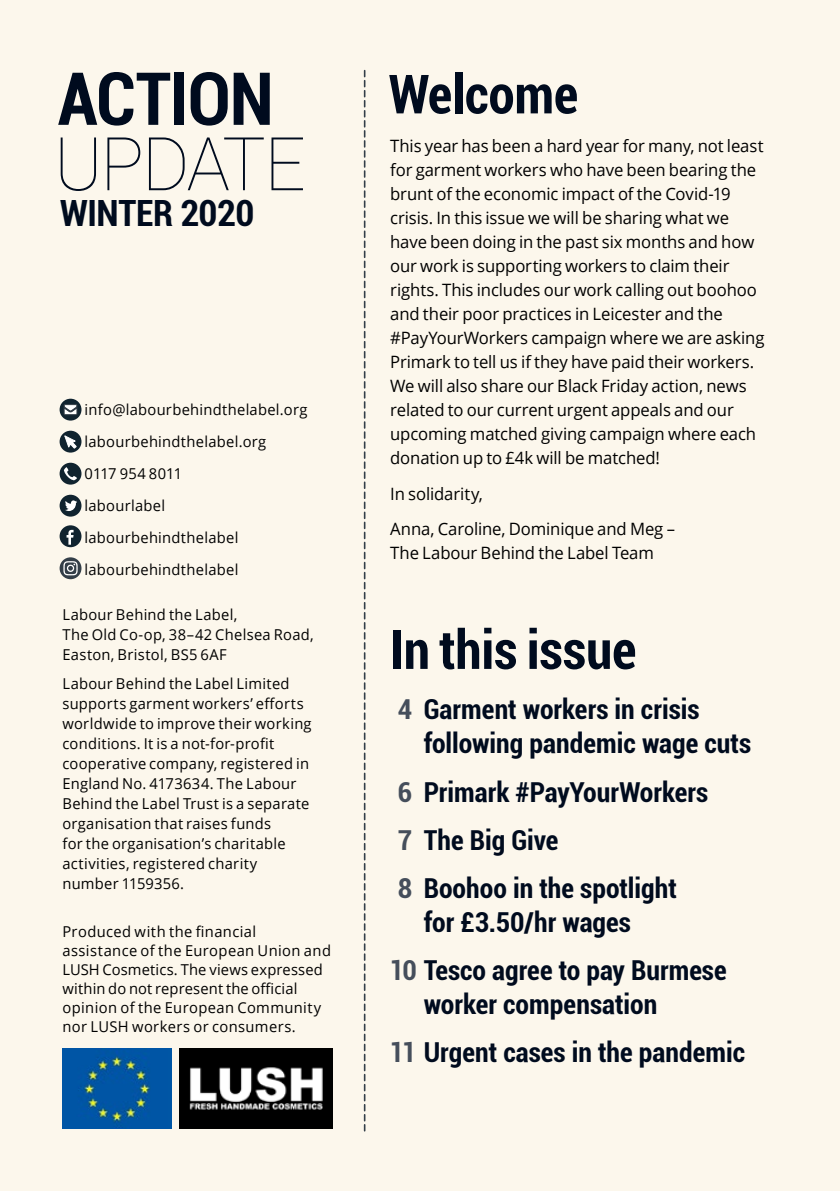
<style>
.page{position:relative;width:840px;height:1191px;background:#fff}
.page>*{position:absolute;margin:0;border:0;box-sizing:border-box;transform-origin:0 0}
.Text{font:100 74.2px "Roboto";letter-spacing:-.03em;color:#000b1e}
.Text-2{font:700 condensed 73.2px "Roboto";letter-spacing:-.015em;color:#000b1e}
.Story_Header{font:700 condensed 54px "Roboto";letter-spacing:-.005em;color:#000b1e}
.Page_label{font:700 condensed 36.2px "Roboto";letter-spacing:-.015em;color:#000b1e}
.t1{font:700 condensed 27.6px/34px "Roboto";color:#000b1e}
.Text-3{font:17px/24px "Open Sans";letter-spacing:-.005em;color:#000}
.Text_-_NoIndent{font:15px/20px "Open Sans";letter-spacing:.02em;color:#000}
.s1{color:#454e5b}
</style>
<div class="page">
<div style="left:0;top:0;width:839px;height:1191px;background:#fcf7ec"></div>
<div style="left:60px;top:399px;width:21px;height:21px;background:#10232f;border-radius:50%"></div>
<svg style="left:64px;top:404px;width:13px;height:11px"></svg>
<div style="left:60px;top:431px;width:21px;height:21px;background:#10232f;border-radius:50%"></div>
<svg style="left:64px;top:435px;width:13px;height:14px"></svg>
<div style="left:60px;top:463px;width:21px;height:21px;background:#10232f;border-radius:50%"></div>
<svg style="left:64px;top:467px;width:13px;height:13px"></svg>
<div style="left:60px;top:495px;width:21px;height:21px;background:#10232f;border-radius:50%"></div>
<svg style="left:65px;top:500px;width:12px;height:11px"></svg>
<div style="left:60px;top:525px;width:21px;height:22px;background:#10232f;border-radius:50%"></div>
<svg style="left:66px;top:530px;width:8px;height:14px"></svg>
<div style="left:60px;top:557px;width:21px;height:22px;background:#333e48;border-radius:50%"></div>
<svg style="left:63px;top:561px;width:15px;height:14px"></svg>
<img style="left:179px;top:1048px;width:153px;height:80px">
<svg style="left:363px;top:71px;width:2px;height:1060px"></svg>
<img style="left:62px;top:1048px;width:109px;height:80px">
<p class="Text-2" style="left:57px;top:47px;width:217px">ACTION</p>
<p class="Text" style="left:54px;top:112px;width:253px">UPDATE</p>
<p class="Page_label" style="left:60px;top:188px;width:196px">WINTER 2020</p>
<p class="Text_-_NoIndent" style="left:84px;top:399px;width:224px">info@labourbehindthelabel.org</p>
<p class="Text_-_NoIndent" style="left:84px;top:431px;width:183px">labourbehindthelabel.org</p>
<p class="Text_-_NoIndent" style="left:84px;top:463px;width:99px">0117 954 8011</p>
<p class="Text_-_NoIndent" style="left:84px;top:495px;width:82px">labourlabel</p>
<p class="Text_-_NoIndent" style="left:84px;top:527px;width:155px">labourbehindthelabel</p>
<p class="Text_-_NoIndent" style="left:84px;top:559px;width:155px">labourbehindthelabel</p>
<p class="Text_-_NoIndent" style="left:62px;top:604px;width:253px">Labour Behind the Label,<br>The Old Co-op, 38–42 Chelsea Road,<br>Easton, Bristol, BS5 6AF</p>
<p class="Text_-_NoIndent" style="left:62px;top:672px;width:250px">Labour Behind the Label Limited supports garment workers’ efforts worldwide to improve their working conditions. It is a not-for-profit cooperative company, registered in<br>England No. 4173634. The Labour<br>Behind the Label Trust is a separate organisation that raises funds<br>for the organisation’s charitable activities, registered charity number 1159356.</p>
<p class="Text_-_NoIndent" style="left:62px;top:921px;width:270px;line-height:19px">Produced with the financial assistance of the European Union and LUSH Cosmetics. The views expressed within do not represent the official opinion of the European Community nor LUSH workers or consumers.</p>
<p class="Story_Header" style="left:388px;top:56px;width:191px">Welcome</p>
<p class="Text-3" style="left:390px;top:134px;width:375px">This year has been a hard year for many, not least for garment workers who have been bearing the brunt of the economic impact of the Covid-19 crisis. In this issue we will be sharing what we have been doing in the past six months and how our work is supporting workers to claim their rights. This includes our work calling out boohoo and their poor practices in Leicester and the #PayYourWorkers campaign where we are asking Primark to tell us if they have paid their workers.<br>We will also share our Black Friday action, news related to our current urgent appeals and our upcoming matched giving campaign where each donation up to £4k will be matched!</p>
<p class="Text-3" style="left:390px;top:481px;width:94px">In solidarity,</p>
<p class="Text-3" style="left:390px;top:516px;width:286px">Anna, Caroline, Dominique and Meg –<br>The Labour Behind the Label Team</p>
<p class="Story_Header" style="left:390px;top:612px;width:247px">In this issue</p>
<p class="t1" style="left:423px;top:691px;width:329px;text-indent:-26px"><span class="s1">4</span> Garment workers in crisis following pandemic wage cuts</p>
<p class="t1" style="left:397px;top:774px;width:312px"><span class="s1">6</span> Primark #PayYourWorkers</p>
<p class="t1" style="left:397px;top:822px;width:162px"><span class="s1">7</span> The Big Give</p>
<p class="t1" style="left:423px;top:870px;width:254px;text-indent:-26px"><span class="s1">8</span> Boohoo in the spotlight for £3.50/hr wages</p>
<p class="t1" style="left:423px;top:952px;width:304px;text-indent:-34px"><span class="s1">10</span> Tesco agree to pay Burmese worker compensation</p>
<p class="t1" style="left:389px;top:1034px;width:357px"><span class="s1">11</span> Urgent cases in the pandemic</p>
</div>
